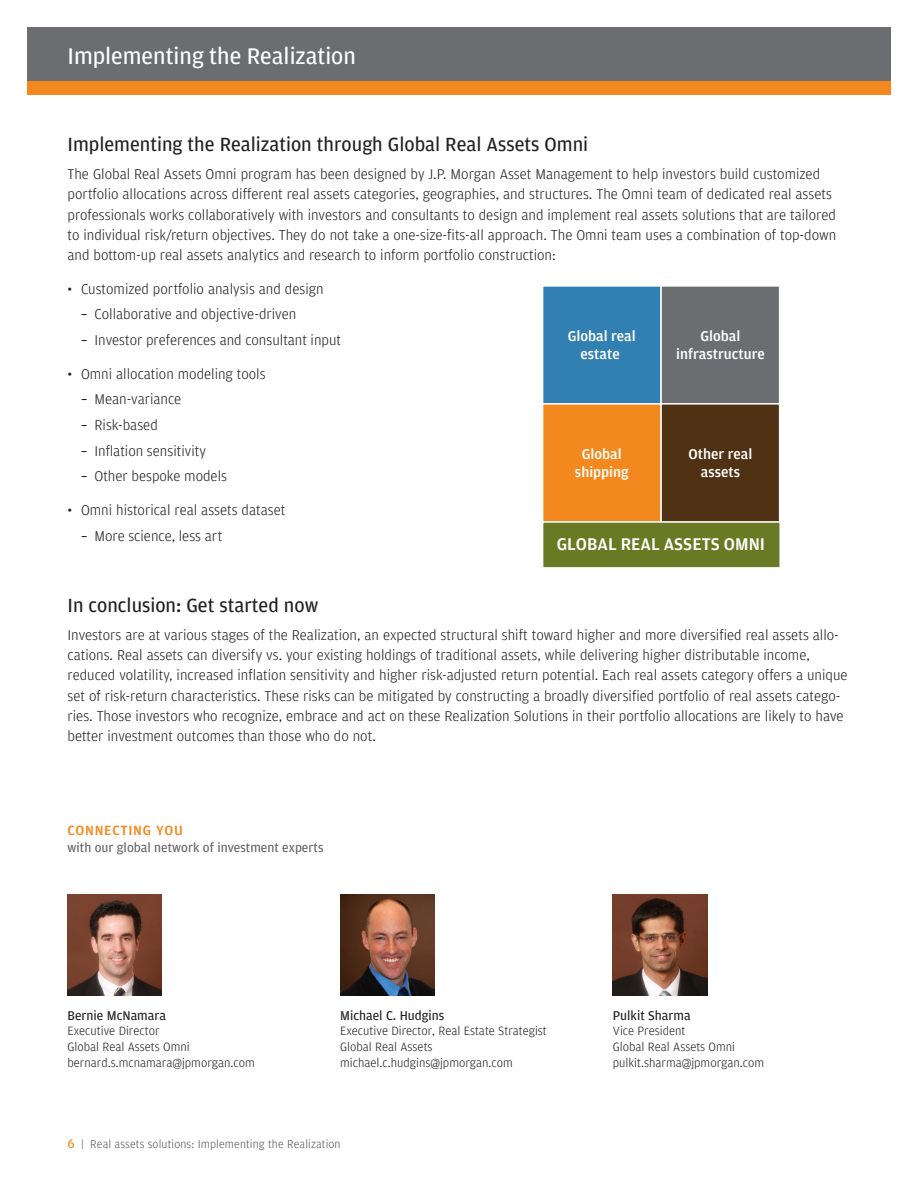
<style>
.page{position:relative;width:918px;height:1188px;background:#fff}
.page>*{position:absolute;margin:0;border:0;box-sizing:border-box;transform-origin:0 0}
.t1{font:24px "Amplitude";color:#fff}
._1st_Subhead{font:20.25px "Amplitude";color:#231f20}
.t2{font:500 18px "Amplitude";color:#fff}
.BC_under_1st_Subhead{font:300 15px/20.2px "Amplitude";color:#231f20}
.t3{font:500 15px/18px "Amplitude";color:#fff;text-align:center}
.AUTHOR_or_CONTACTS{font:500 14.25px "Amplitude";letter-spacing:.05em;color:#f3891e}
.Name{font:13.5px "Amplitude";color:#231f20}
.Highlights_Body{font:13.5px "Amplitude";color:#636366}
.Title___Division{font:300 12.75px "Amplitude";color:#231f20}
.t4{font:300 12px "Amplitude";letter-spacing:.01em;color:#57585a}
.s1{font-weight:400}
.s2{font-weight:400;font-size:13.5px;color:#f3891e}
</style>
<div class="page">
<div style="left:27px;top:27px;width:864px;height:54px;background:#6c6d70"></div>
<div style="left:27px;top:81px;width:864px;height:13px;background:#f3891e"></div>
<img style="left:68px;top:894px;width:94px;height:101px">
<img style="left:340px;top:894px;width:95px;height:101px">
<img style="left:613px;top:894px;width:94px;height:101px">
<div style="left:543px;top:286px;width:118px;height:118px;background:#3280b3"></div>
<div style="left:542px;top:285px;width:120px;height:120px;border:2px solid #fff"></div>
<div style="left:661px;top:286px;width:119px;height:118px;background:#6c6d70"></div>
<div style="left:660px;top:285px;width:120px;height:120px;border:2px solid #fff"></div>
<div style="left:543px;top:404px;width:118px;height:118px;background:#f3891e"></div>
<div style="left:542px;top:403px;width:120px;height:120px;border:2px solid #fff"></div>
<div style="left:661px;top:404px;width:119px;height:118px;background:#4f3114"></div>
<div style="left:660px;top:403px;width:120px;height:120px;border:2px solid #fff"></div>
<div style="left:543px;top:522px;width:237px;height:46px;background:#6a7923"></div>
<div style="left:542px;top:521px;width:239px;height:48px;border:2px solid #fff"></div>
<h1 class="t1" style="left:68px;top:41px;width:290px">Implementing the Realization</h1>
<p class="_1st_Subhead" style="left:68px;top:132px;width:522px">Implementing the Realization through Global Real Assets Omni</p>
<p class="BC_under_1st_Subhead" style="left:68px;top:163px;width:770px">The Global Real Assets Omni program has been designed by J.P. Morgan Asset Management to help investors build customized portfolio allocations across different real assets categories, geographies, and structures. The Omni team of dedicated real assets professionals works collaboratively with investors and consultants to design and implement real assets solutions that are tailored to individual risk/return objectives. They do not take a one-size-fits-all approach. The Omni team uses a combination of top-down and bottom-up real assets analytics and research to inform portfolio construction:</p>
<p class="BC_under_1st_Subhead" style="left:68px;top:278px;width:258px">• Customized portfolio analysis and design</p>
<p class="BC_under_1st_Subhead" style="left:81px;top:304px;width:217px"><span class="s1">–</span> Collaborative and objective-driven</p>
<p class="BC_under_1st_Subhead" style="left:81px;top:330px;width:262px"><span class="s1">–</span> Investor preferences and consultant input</p>
<p class="BC_under_1st_Subhead" style="left:68px;top:363px;width:200px">• Omni allocation modeling tools</p>
<p class="BC_under_1st_Subhead" style="left:81px;top:389px;width:102px"><span class="s1">–</span> Mean-variance</p>
<p class="BC_under_1st_Subhead" style="left:81px;top:415px;width:78px"><span class="s1">–</span> Risk-based</p>
<p class="BC_under_1st_Subhead" style="left:81px;top:440px;width:127px"><span class="s1">–</span> Inflation sensitivity</p>
<p class="BC_under_1st_Subhead" style="left:81px;top:466px;width:148px"><span class="s1">–</span> Other bespoke models</p>
<p class="BC_under_1st_Subhead" style="left:68px;top:500px;width:219px">• Omni historical real assets dataset</p>
<p class="BC_under_1st_Subhead" style="left:81px;top:525px;width:143px"><span class="s1">–</span> More science, less art</p>
<p class="t3" style="left:568px;top:327px;width:70px">Global real estate</p>
<p class="t3" style="left:676px;top:327px;width:90px">Global infrastructure</p>
<p class="t3" style="left:575px;top:444px;width:55px">Global shipping</p>
<p class="t3" style="left:689px;top:444px;width:65px">Other real assets</p>
<p class="t2" style="left:557px;top:533px;width:210px">GLOBAL REAL ASSETS OMNI</p>
<p class="_1st_Subhead" style="left:68px;top:593px;width:252px">In conclusion: Get started now</p>
<p class="BC_under_1st_Subhead" style="left:68px;top:624px;width:782px">Investors are at various stages of the Realization, an expected structural shift toward higher and more diversified real assets allo&shy;cations. Real assets can diversify vs. your existing holdings of traditional assets, while delivering higher distributable income, reduced volatility, increased inflation sensitivity and higher risk-adjusted return potential. Each real assets category offers a unique set of risk-return characteristics. These risks can be mitigated by constructing a broadly diversified portfolio of real assets catego&shy;ries. Those investors who recognize, embrace and act on these Realization Solutions in their portfolio allocations are likely to have better investment outcomes than those who do not.</p>
<p class="AUTHOR_or_CONTACTS" style="left:68px;top:822px;width:117px">CONNECTING YOU</p>
<p class="Highlights_Body" style="left:68px;top:839px;width:258px">with our global network of investment experts</p>
<p class="Name" style="left:68px;top:1007px;width:100px">Bernie McNamara</p>
<p class="Title___Division" style="left:68px;top:1023px;width:94px">Executive Director</p>
<p class="Title___Division" style="left:68px;top:1039px;width:124px">Global Real Assets Omni</p>
<p class="Title___Division" style="left:68px;top:1055px;width:189px">bernard.s.mcnamara@jpmorgan.com</p>
<p class="Name" style="left:340px;top:1007px;width:106px">Michael C. Hudgins</p>
<p class="Title___Division" style="left:340px;top:1023px;width:208px">Executive Director, Real Estate Strategist</p>
<p class="Title___Division" style="left:340px;top:1039px;width:94px">Global Real Assets</p>
<p class="Title___Division" style="left:340px;top:1055px;width:174px">michael.c.hudgins@jpmorgan.com</p>
<p class="t4" style="left:68px;top:1136px;width:275px"><span class="s2">6</span> | Real assets solutions: Implementing the Realization</p>
<p class="Name" style="left:613px;top:1007px;width:79px">Pulkit Sharma</p>
<p class="Title___Division" style="left:613px;top:1023px;width:74px">Vice President</p>
<p class="Title___Division" style="left:613px;top:1039px;width:124px">Global Real Assets Omni</p>
<p class="Title___Division" style="left:613px;top:1055px;width:153px">pulkit.sharma@jpmorgan.com</p>
</div>
